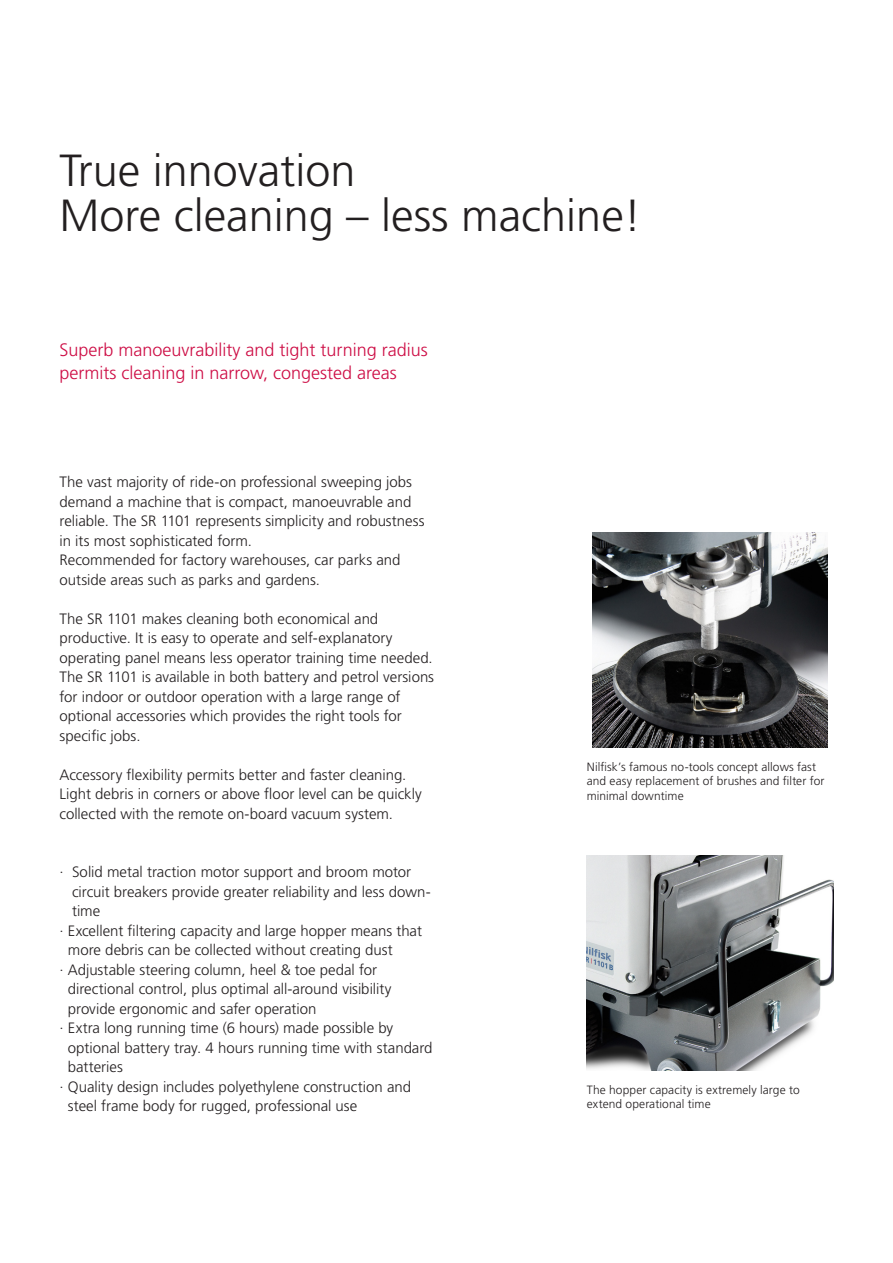
<style>
.page{position:relative;width:893px;height:1263px;background:#fff}
.page>*{position:absolute;margin:0;border:0;box-sizing:border-box;transform-origin:0 0}
.t1{font:300 45px "Frutiger LT Std";color:#231f20}
.t2{font:300 18px/22.5px "Frutiger LT Std";color:#cd0c44}
.N_Body_text_9_12{font:300 15px/19.5px "Frutiger LT Std";color:#231f20}
.N_Caption_7_9_5{font:300 12px/14.4px "Frutiger LT Std";letter-spacing:.005em;color:#231f20}
</style>
<div class="page">
<img style="left:593px;top:532px;width:234px;height:215px">
<img style="left:587px;top:855px;width:246px;height:215px">
<p class="t1" style="left:60px;top:145px;width:297px">True innovation</p>
<p class="t1" style="left:60px;top:190px;width:583px">More cleaning – less machine!</p>
<p class="t2" style="left:60px;top:339px;width:370px">Superb manoeuvrability and tight turning radius permits cleaning in narrow, congested areas</p>
<p class="N_Body_text_9_12" style="left:60px;top:472px;width:367px">The vast majority of ride-on professional sweeping jobs demand a machine that is compact, manoeuvrable and reliable. The SR 1101 represents simplicity and robustness in its most sophisticated form.</p>
<p class="N_Body_text_9_12" style="left:60px;top:550px;width:343px">Recommended for factory warehouses, car parks and outside areas such as parks and gardens.</p>
<p class="N_Body_text_9_12" style="left:60px;top:609px;width:375px">The SR 1101 makes cleaning both economical and productive. It is easy to operate and self-explanatory operating panel means less operator training time needed.</p>
<p class="N_Body_text_9_12" style="left:60px;top:667px;width:376px">The SR 1101 is available in both battery and petrol versions for indoor or outdoor operation with a large range of optional accessories which provides the right tools for specific jobs.</p>
<p class="N_Body_text_9_12" style="left:60px;top:765px;width:364px">Accessory flexibility permits better and faster cleaning.<br>Light debris in corners or above floor level can be quickly collected with the remote on-board vacuum system.</p>
<p class="N_Body_text_9_12" style="left:72px;top:862px;width:360px;text-indent:-13px">· Solid metal traction motor support and broom motor circuit breakers provide greater reliability and less down&shy;time</p>
<p class="N_Body_text_9_12" style="left:68px;top:921px;width:356px;text-indent:-8px">· Excellent filtering capacity and large hopper means that more debris can be collected without creating dust</p>
<p class="N_Body_text_9_12" style="left:68px;top:960px;width:325px;text-indent:-8px">· Adjustable steering column, heel &amp; toe pedal for directional control, plus optimal all-around visibility provide ergonomic and safer operation</p>
<p class="N_Body_text_9_12" style="left:68px;top:1018px;width:366px;text-indent:-8px">· Extra long running time (6 hours) made possible by optional battery tray. 4 hours running time with standard batteries</p>
<p class="N_Body_text_9_12" style="left:68px;top:1077px;width:345px;text-indent:-8px">· Quality design includes polyethylene construction and steel frame body for rugged, professional use</p>
<p class="N_Caption_7_9_5" style="left:587px;top:760px;width:239px">Nilfisk’s famous no-tools concept allows fast and easy replacement of brushes and filter for minimal downtime</p>
<p class="N_Caption_7_9_5" style="left:587px;top:1082px;width:214px">The hopper capacity is extremely large to extend operational time</p>
</div>
